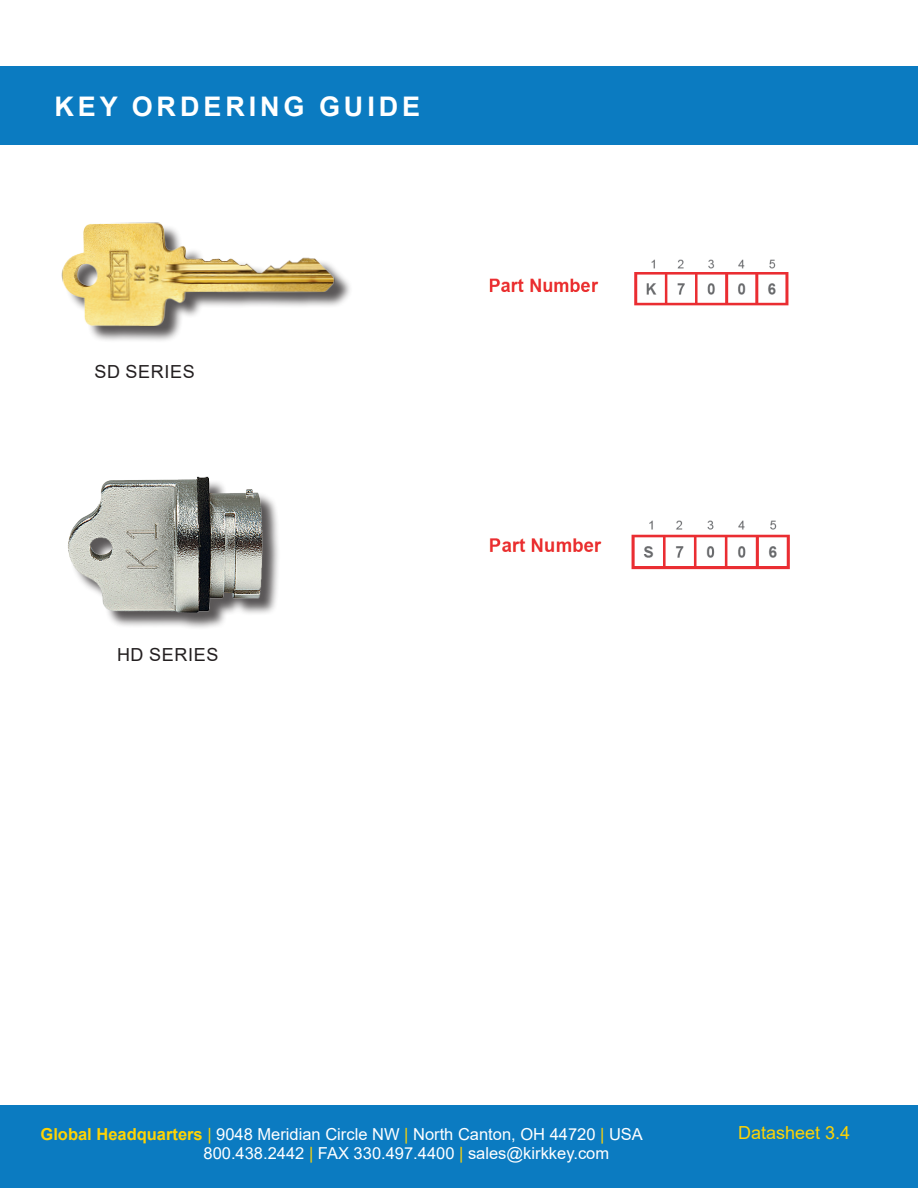
<style>
.page{position:relative;width:918px;height:1188px;background:#fff}
.page>*{position:absolute;margin:0;border:0;box-sizing:border-box;transform-origin:0 0}
.t1{font:700 27px "Arial";letter-spacing:.145em;color:#fff}
.t2{font:18px "Arial";letter-spacing:.035em;color:#231f20}
.t3{font:18px "Arial";color:#fed304}
.t4{font:16.5px "Arial";color:#fff}
.s1{font-weight:700;color:#fed304}
.s2{color:#fed304}
</style>
<div class="page">
<div style="left:0;top:67px;width:918px;height:78px;background:#0b7bc1"></div>
<div style="left:0;top:1105px;width:918px;height:83px;background:#0b7bc1"></div>
<div style="left:65px;top:224px;width:288px;height:119px;background:#231f20;opacity:.75"></div>
<img style="left:61px;top:222px;width:283px;height:116px">
<img style="left:68px;top:476px;width:210px;height:150px">
<img style="left:489px;top:259px;width:300px;height:47px">
<img style="left:489px;top:520px;width:301px;height:50px">
<p class="t1" style="left:54px;top:87px;width:367px">KEY ORDERING GUIDE</p>
<p class="t2" style="left:94px;top:359px;width:102px">SD SERIES</p>
<p class="t2" style="left:117px;top:642px;width:103px">HD SERIES</p>
<p class="t4" style="left:40px;top:1122px;width:604px"><span class="s1">Global Headquarters</span> <span class="s2">|</span> 9048 Meridian Circle NW <span class="s2">|</span> North Canton, OH 44720 <span class="s2">|</span> USA</p>
<p class="t4" style="left:204px;top:1142px;width:407px">800.438.2442 <span class="s2">|</span> FAX 330.497.4400 <span class="s2">|</span> sales@kirkkey.com</p>
<p class="t3" style="left:738px;top:1121px;width:114px">Datasheet 3.4</p>
</div>
